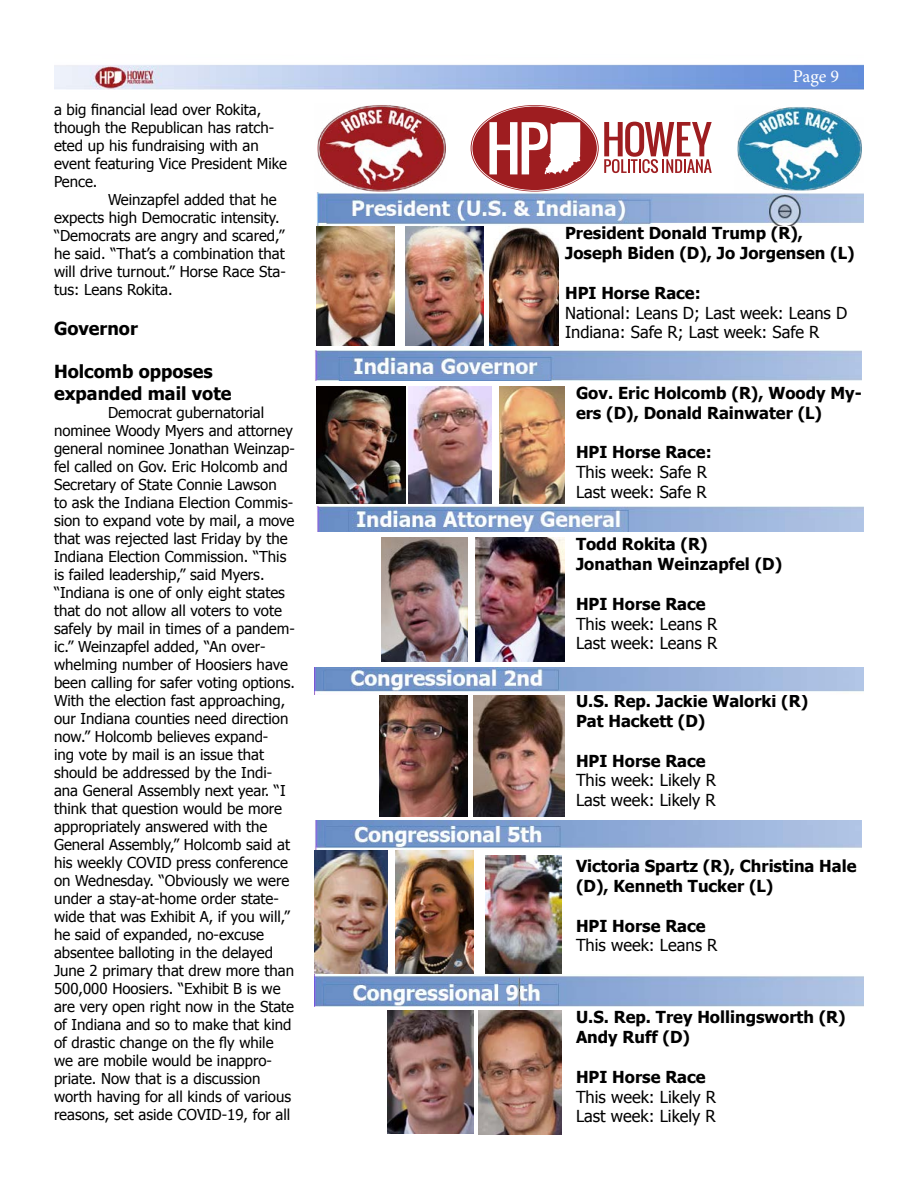
<style>
.page{position:relative;width:918px;height:1188px;background:#fff}
.page>*{position:absolute;margin:0;border:0;box-sizing:border-box;transform-origin:0 0}
.t1{font:700 18px/21.6px "Tahoma";color:#000}
.t2{font:18px "Minion Pro";color:#fff}
.t3{font:700 16.5px/19.8px "Tahoma";color:#000}
.t4{font:16.5px/19.8px "Tahoma";color:#000}
.t5{font:15px/18px "Tahoma";color:#000}
</style>
<div class="page">
<img style="left:54px;top:64px;width:810px;height:26px">
<img style="left:316px;top:105px;width:130px;height:88px">
<img style="left:737px;top:107px;width:125px;height:84px">
<svg style="left:471px;top:105px;width:241px;height:87px"></svg>
<img style="left:405px;top:227px;width:79px;height:119px">
<img style="left:317px;top:227px;width:78px;height:119px">
<img style="left:489px;top:227px;width:69px;height:119px">
<img style="left:317px;top:386px;width:88px;height:118px">
<img style="left:409px;top:386px;width:83px;height:118px">
<img style="left:499px;top:386px;width:66px;height:118px">
<img style="left:476px;top:538px;width:89px;height:124px">
<img style="left:381px;top:538px;width:87px;height:124px">
<img style="left:379px;top:695px;width:89px;height:121px">
<img style="left:474px;top:695px;width:91px;height:122px">
<img style="left:395px;top:851px;width:79px;height:123px">
<img style="left:314px;top:851px;width:74px;height:123px">
<img style="left:485px;top:855px;width:77px;height:119px">
<img style="left:388px;top:1011px;width:86px;height:123px">
<img style="left:478px;top:1011px;width:84px;height:124px">
<img style="left:314px;top:350px;width:548px;height:30px">
<img style="left:317px;top:192px;width:547px;height:33px">
<img style="left:317px;top:506px;width:547px;height:25px">
<img style="left:315px;top:821px;width:547px;height:28px">
<img style="left:314px;top:975px;width:550px;height:31px">
<img style="left:314px;top:667px;width:550px;height:28px">
<p class="t5" style="left:54px;top:100px;width:235px">a big financial lead over Rokita, though the Republican has ratch&shy;eted up his fundraising with an event featuring Vice President Mike<br>Pence.</p>
<p class="t5" style="left:54px;top:190px;width:233px;text-indent:54px">Weinzapfel added that he expects high Democratic intensity. “Democrats are angry and scared,” he said. “That’s a combination that will drive turnout.” Horse Race Sta&shy;tus: Leans Rokita.</p>
<p class="t1" style="left:54px;top:316px;width:85px">Governor</p>
<p class="t1" style="left:54px;top:360px;width:179px">Holcomb opposes expanded mail vote</p>
<p class="t5" style="left:54px;top:402px;width:243px;text-indent:54px">Democrat gubernatorial nominee Woody Myers and attorney general nominee Jonathan Weinzap&shy;fel called on Gov. Eric Holcomb and Secretary of State Connie Lawson<br>to ask the Indiana Election Commis&shy;sion to expand vote by mail, a move that was rejected last Friday by the Indiana Election Commission. “This is failed leadership,” said Myers. “Indiana is one of only eight states that do not allow all voters to vote safely by mail in times of a pandem&shy;ic.” Weinzapfel added, “An over&shy;whelming number of Hoosiers have been calling for safer voting options.<br>With the election fast approaching, our Indiana counties need direction now.” Holcomb believes expand-<br>ing vote by mail is an issue that should be addressed by the Indi&shy;ana General Assembly next year. “I think that question would be more appropriately answered with the General Assembly,” Holcomb said at his weekly COVID press conference on Wednesday. “Obviously we were under a stay-at-home order state&shy;wide that was Exhibit A, if you will,” he said of expanded, no-excuse absentee balloting in the delayed June 2 primary that drew more than 500,000 Hoosiers. “Exhibit B is we are very open right now in the State of Indiana and so to make that kind of drastic change on the fly while we are mobile would be inappro&shy;priate. Now that is a discussion worth having for all kinds of various reasons, set aside COVID-19, for all</p>
<p class="t2" style="left:793px;top:64px;width:48px">Page 9</p>
<p class="t3" style="left:565px;top:223px;width:291px">President Donald Trump (R),<br>Joseph Biden (D), Jo Jorgensen (L)</p>
<p class="t3" style="left:565px;top:282px;width:137px">HPI Horse Race:</p>
<p class="t4" style="left:565px;top:302px;width:284px">National: Leans D; Last week: Leans D<br>Indiana: Safe R; Last week: Safe R</p>
<p class="t3" style="left:576px;top:382px;width:287px">Gov. Eric Holcomb (R), Woody My&shy;ers (D), Donald Rainwater (L)</p>
<p class="t3" style="left:576px;top:442px;width:137px">HPI Horse Race:</p>
<p class="t4" style="left:576px;top:462px;width:132px">This week: Safe R<br>Last week: Safe R</p>
<p class="t3" style="left:576px;top:534px;width:208px">Todd Rokita (R)<br>Jonathan Weinzapfel (D)</p>
<p class="t3" style="left:576px;top:593px;width:131px">HPI Horse Race</p>
<p class="t4" style="left:576px;top:613px;width:143px">This week: Leans R<br>Last week: Leans R</p>
<p class="t3" style="left:576px;top:690px;width:234px">U.S. Rep. Jackie Walorki (R)<br>Pat Hackett (D)</p>
<p class="t3" style="left:576px;top:750px;width:131px">HPI Horse Race</p>
<p class="t4" style="left:576px;top:770px;width:142px">This week: Likely R<br>Last week: Likely R</p>
<p class="t3" style="left:576px;top:855px;width:282px">Victoria Spartz (R), Christina Hale (D), Kenneth Tucker (L)</p>
<p class="t3" style="left:576px;top:915px;width:131px">HPI Horse Race</p>
<p class="t4" style="left:576px;top:935px;width:143px">This week: Leans R</p>
<p class="t3" style="left:576px;top:1007px;width:271px">U.S. Rep. Trey Hollingsworth (R)<br>Andy Ruff (D)</p>
<p class="t3" style="left:576px;top:1066px;width:131px">HPI Horse Race</p>
<p class="t4" style="left:576px;top:1086px;width:142px">This week: Likely R<br>Last week: Likely R</p>
</div>
